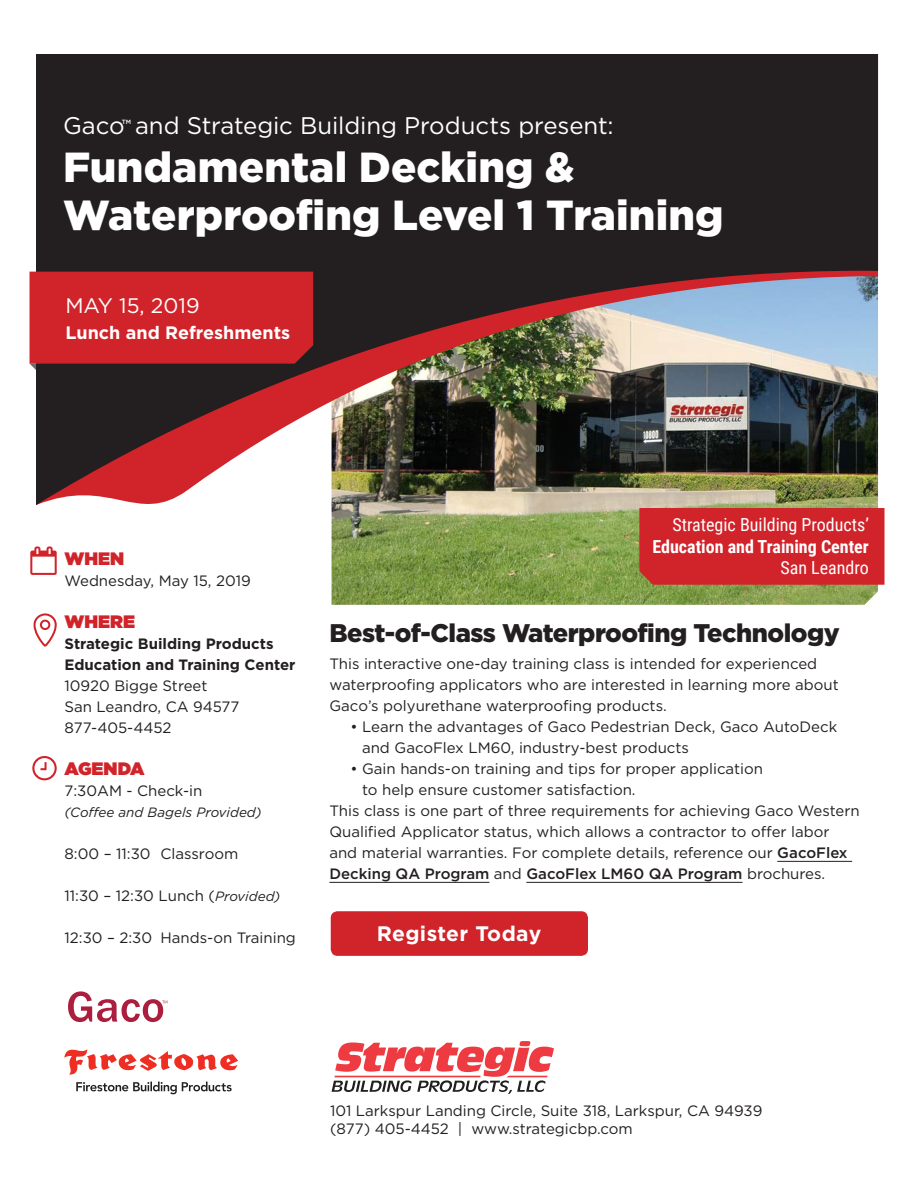
<style>
.page{position:relative;width:918px;height:1188px;background:#fff}
.page>*{position:absolute;margin:0;border:0;box-sizing:border-box;transform-origin:0 0}
.t1{font:900 42px/48px "Gotham";letter-spacing:.005em;color:#fff}
.t2{font:900 25.5px "Gotham";letter-spacing:-.02em;color:#231f20}
.t3{font:24px "Gotham";letter-spacing:-.005em;color:#fff}
.t4{font:700 21px "Gotham";letter-spacing:.02em;color:#fff}
.t5{font:21px "Gotham";color:#fff}
.t6{font:18px "Roboto Condensed";color:#fff}
.t7{font:700 18px "Roboto Condensed";color:#fff}
.t8{font:700 18px "Gotham";color:#fff}
.t9{font:900 18px "Gotham";color:#d1232a}
.t10{font:15px/21px "Gotham";color:#231f20}
.t11{font:700 15px/21px "Gotham";color:#231f20}
.t12{font:italic 13.5px "Gotham";color:#231f20}
.t13{font:500 6.15px "Gotham";color:#fff}
.s1{font-style:italic;font-size:13.5px}
.s2{font-weight:500}
</style>
<div class="page">
<img style="left:332px;top:527px;width:546px;height:78px">
<div style="left:639px;top:508px;width:246px;height:77px;background:#d1232a"></div>
<svg style="left:331px;top:505px;width:547px;height:22px;background:#b67a5d"></svg>
<img style="left:36px;top:54px;width:842px;height:451px">
<hr style="left:777px;top:861px;width:75px;height:1px;background:#231f20">
<hr style="left:329px;top:882px;width:160px;height:1px;background:#231f20">
<hr style="left:526px;top:882px;width:217px;height:1px;background:#231f20">
<svg style="left:29px;top:271px;width:285px;height:99px;background:#c32329"></svg>
<svg style="left:332px;top:1041px;width:222px;height:53px"></svg>
<svg style="left:32px;top:756px;width:25px;height:24px"></svg>
<svg style="left:30px;top:546px;width:27px;height:29px"></svg>
<svg style="left:33px;top:613px;width:24px;height:33px"></svg>
<div style="left:331px;top:911px;width:257px;height:45px;background:#d1232a;border-radius:7px"></div>
<svg style="left:68px;top:991px;width:99px;height:31px"></svg>
<svg style="left:76px;top:1082px;width:156px;height:12px"></svg>
<svg style="left:64px;top:1049px;width:174px;height:26px"></svg>
<p class="t3" style="left:63px;top:110px;width:552px">Gaco and Strategic Building Products present:</p>
<p class="t13" style="left:122px;top:118px;width:11px">TM</p>
<p class="t1" style="left:63px;top:142px;width:662px">Fundamental Decking &amp;<br>Waterproofing Level 1 Training</p>
<p class="t5" style="left:65px;top:292px;width:136px">MAY 15, 2019</p>
<p class="t8" style="left:65px;top:321px;width:227px">Lunch and Refreshments</p>
<p class="t9" style="left:64px;top:545px;width:61px">WHEN</p>
<p class="t10" style="left:64px;top:569px;width:188px">Wednesday, May 15, 2019</p>
<p class="t9" style="left:64px;top:608px;width:72px">WHERE</p>
<p class="t11" style="left:64px;top:633px;width:233px">Strategic Building Products<br>Education and Training Center</p>
<p class="t10" style="left:64px;top:674px;width:145px">10920 Bigge Street</p>
<p class="t10" style="left:64px;top:695px;width:177px">San Leandro, CA 94577</p>
<p class="t10" style="left:64px;top:716px;width:109px">877-405-4452</p>
<p class="t9" style="left:64px;top:755px;width:82px">AGENDA</p>
<p class="t10" style="left:64px;top:779px;width:139px">7:30AM - Check-in</p>
<p class="t12" style="left:64px;top:803px;width:199px">(Coffee and Bagels Provided)</p>
<p class="t10" style="left:64px;top:842px;width:175px">8:00 – 11:30 Classroom</p>
<p class="t10" style="left:64px;top:884px;width:217px">11:30 – 12:30 Lunch (<span class="s1">Provided)</span></p>
<p class="t10" style="left:64px;top:926px;width:233px">12:30 – 2:30 Hands-on Training</p>
<p class="t6" style="left:673px;top:512px;width:198px">Strategic Building Products’</p>
<p class="t7" style="left:652px;top:534px;width:218px">Education and Training Center</p>
<p class="t6" style="left:781px;top:555px;width:90px">San Leandro</p>
<p class="t2" style="left:329px;top:619px;width:512px">Best-of-Class Waterproofing Technology</p>
<p class="t10" style="left:329px;top:653px;width:511px">This interactive one-day training class is intended for experienced waterproofing applicators who are interested in learning more about<br>Gaco’s polyurethane waterproofing products.</p>
<p class="t10" style="left:362px;top:716px;width:477px;text-indent:-12px">• Learn the advantages of Gaco Pedestrian Deck, Gaco AutoDeck and GacoFlex LM60, industry-best products</p>
<p class="t10" style="left:362px;top:758px;width:403px;text-indent:-12px">• Gain hands-on training and tips for proper application to help ensure customer satisfaction.</p>
<p class="t10" style="left:329px;top:800px;width:532px">This class is one part of three requirements for achieving Gaco Western Qualified Applicator status, which allows a contractor to offer labor and material warranties. For complete details, reference our <span class="s2">GacoFlex Decking QA Program</span> and <span class="s2">GacoFlex LM60 QA Program</span> brochures.</p>
<p class="t4" style="left:377px;top:920px;width:166px">Register Today</p>
<p class="t10" style="left:330px;top:1100px;width:434px">101 Larkspur Landing Circle, Suite 318, Larkspur, CA 94939</p>
<p class="t10" style="left:330px;top:1118px;width:304px">(877) 405-4452 | www.strategicbp.com</p>
</div>
